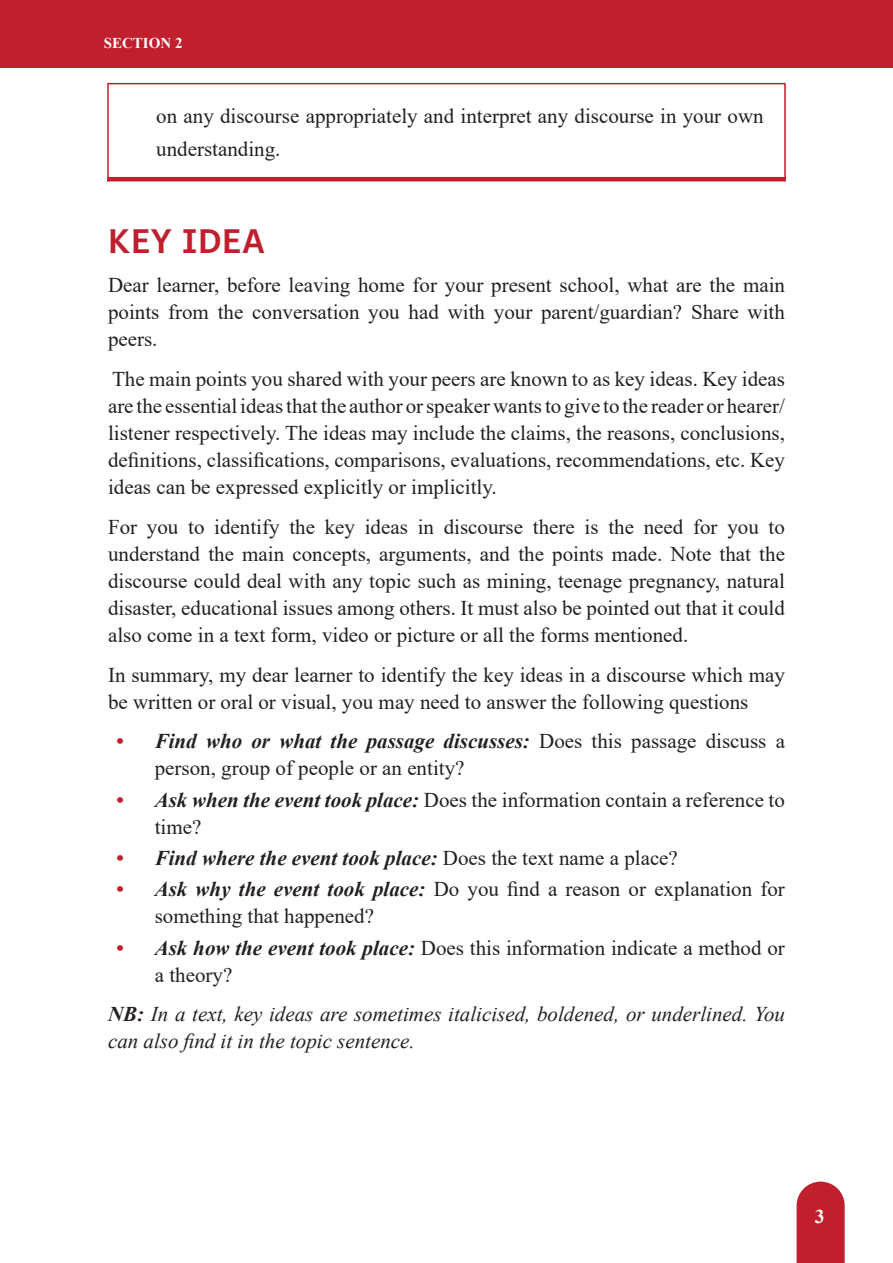
<style>
.page{position:relative;width:893px;height:1263px;background:#fff}
.page>*{position:absolute;margin:0;border:0;box-sizing:border-box;transform-origin:0 0}
.Heading_1{font:700 33px "Andika";color:#c01f2e}
.Body{font:21px/27px "Times New Roman";color:#231f20;text-align:justify}
.Body_Indent{font:21px/27px "Times New Roman";color:#231f20}
.Body-2{font:italic 21px/27px "Times New Roman";color:#231f20}
.KEY_IDEAS_BODY{font:21px/33px "Times New Roman";color:#231f20}
.Body_Indent-2{font:italic 700 21px "Times New Roman";color:#231f20}
.t1{font:700 19.5px "Times New Roman";color:#fff}
.Section_Name_Running_Head__Light{font:700 15px "Times New Roman";color:#fff}
.s1{font-weight:700;color:#c01f2e}
.s2{font-weight:700;font-style:italic}
.s3{font-style:normal;color:#c01f2e}
.s4{font-weight:400;font-style:normal}
.s5{font-weight:700}
</style>
<div class="page">
<div style="left:0;top:0;width:893px;height:68px;background:#c01f2e"></div>
<svg style="left:797px;top:1181px;width:48px;height:82px;background:#c42f3d"></svg>
<div style="left:107px;top:83px;width:679px;height:99px;border:2px solid #c01f2e"></div>
<hr style="left:107px;top:177px;width:679px;height:4px;background:#c01f2e">
<p class="Section_Name_Running_Head__Light" style="left:104px;top:32px;width:80px">SECTION 2</p>
<p class="KEY_IDEAS_BODY" style="left:156px;top:98px;width:609px">on any discourse appropriately and interpret any discourse in your own understanding.</p>
<p class="Heading_1" style="left:108px;top:222px;width:159px">KEY IDEA</p>
<p class="Body" style="left:108px;top:271px;width:678px">Dear learner, before leaving home for your present school, what are the main points from the conversation you had with your parent/guardian? Share with peers.</p>
<p class="Body" style="left:108px;top:365px;width:678px">The main points you shared with your peers are known to as key ideas. Key ideas are the essential ideas that the author or speaker wants to give to the reader or hearer/ listener respectively. The ideas may include the claims, the reasons, conclusions, definitions, classifications, comparisons, evaluations, recommendations, etc. Key ideas can be expressed explicitly or implicitly.</p>
<p class="Body" style="left:108px;top:513px;width:678px">For you to identify the key ideas in discourse there is the need for you to understand the main concepts, arguments, and the points made. Note that the discourse could deal with any topic such as mining, teenage pregnancy, natural disaster, educational issues among others. It must also be pointed out that it could also come in a text form, video or picture or all the forms mentioned.</p>
<p class="Body" style="left:108px;top:660px;width:678px">In summary, my dear learner to identify the key ideas in a discourse which may be written or oral or visual, you may need to answer the following questions</p>
<p class="Body_Indent" style="left:155px;top:727px;width:632px;text-indent:-38px"><span class="s1">•</span> <span class="s2">Find who or what the passage discusses:</span> Does this passage discuss a person, group of people or an entity?</p>
<p class="Body_Indent" style="left:155px;top:785px;width:632px;text-indent:-38px"><span class="s1">•</span> <span class="s2">Ask when the event took place:</span> Does the information contain a reference to time?</p>
<p class="Body_Indent-2" style="left:117px;top:843px;width:563px"><span class="s3">•</span> Find where the event took place: <span class="s4">Does the text name a place?</span></p>
<p class="Body_Indent" style="left:155px;top:875px;width:632px;text-indent:-38px"><span class="s1">•</span> <span class="s2">Ask why the event took place:</span> Do you find a reason or explanation for something that happened?</p>
<p class="Body_Indent" style="left:155px;top:933px;width:632px;text-indent:-38px"><span class="s1">•</span> <span class="s2">Ask how the event took place:</span> Does this information indicate a method or a theory?</p>
<p class="Body-2" style="left:108px;top:1000px;width:678px"><span class="s5">NB:</span> In a text, key ideas are sometimes italicised, boldened, or underlined. You can also find it in the topic sentence.</p>
<p class="t1" style="left:815px;top:1202px;width:11px">3</p>
</div>
